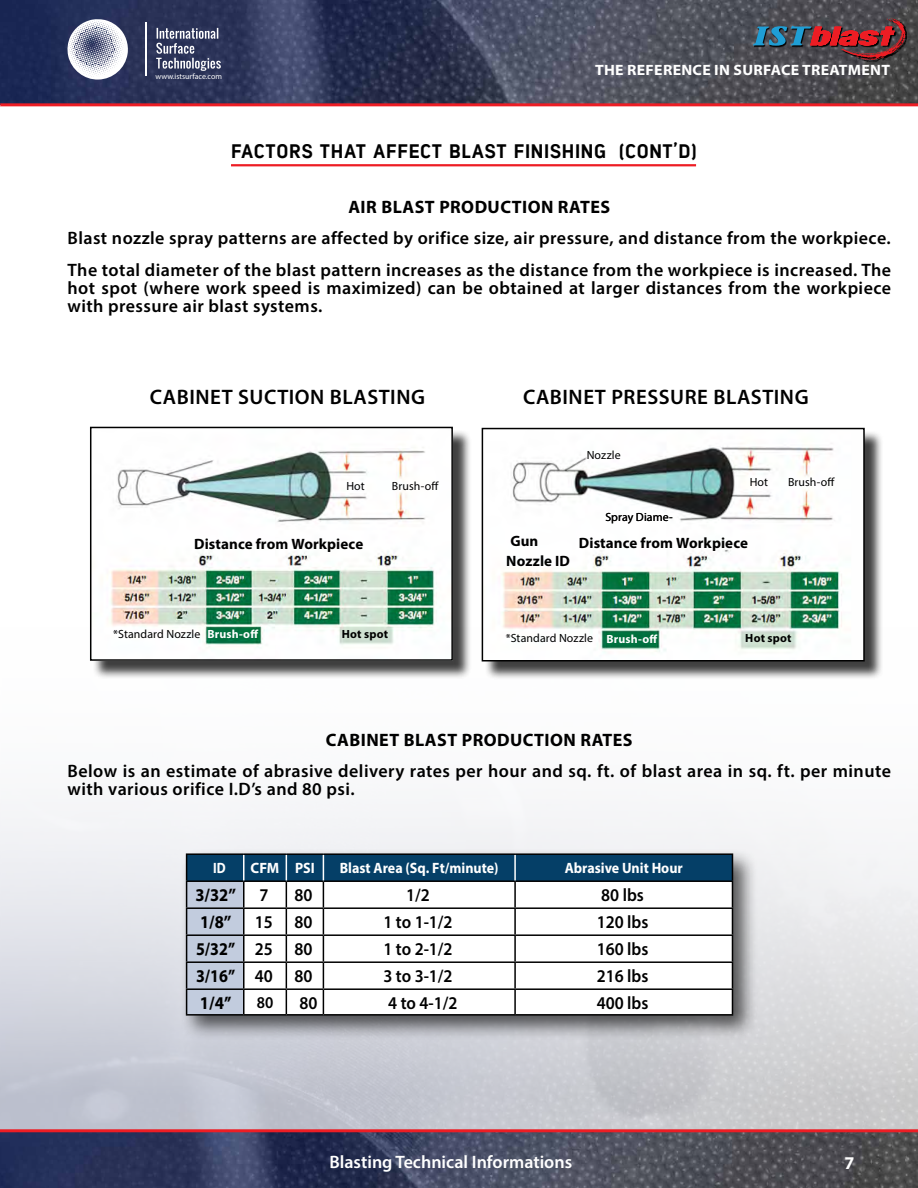
<style>
.page{position:relative;width:918px;height:1188px;background:#fff}
.page>*{position:absolute;margin:0;border:0;box-sizing:border-box;transform-origin:0 0}
.t1{font:600 21px "Myriad Pro";letter-spacing:.025em;color:#000}
.t2{font:19.5px "Lintel Regular 6";letter-spacing:.035em;color:#000}
.t3{font:600 18px/18px "Myriad Pro";letter-spacing:.025em;color:#000}
.t4{font:600 18px "Myriad Pro";letter-spacing:.025em;color:#000;scale:.93 1}
.t5{font:700 18px "Myriad Pro";letter-spacing:.025em;color:#000}
.t6{font:600 18px "Myriad Pro";color:#fff}
.t7{font:700 18px "Myriad Pro";letter-spacing:.025em;color:#000;scale:.89 1}
.t8{font:700 18px "Myriad Pro";letter-spacing:.025em;color:#000;scale:.92 1}
.t9{font:700 18px "Myriad Pro";letter-spacing:.025em;color:#000;scale:.93 1}
.t10{font:700 18px "Myriad Pro";color:#fff}
.t11{font:600 16.5px "Myriad Pro";color:#000;scale:.93 1}
.t12{font:700 15px "Myriad Pro";letter-spacing:.01em;color:#000}
.t13{font:700 15px "Myriad Pro";letter-spacing:.02em;color:#fff;scale:.93 1}
.t14{font:700 15px "Myriad Pro";letter-spacing:.02em;color:#fff;scale:1.05 1}
.t15{font:700 15px "Myriad Pro";letter-spacing:.02em;color:#fff}
.t16{font:700 15px "Myriad Pro";letter-spacing:.02em;color:#fff;scale:.86 1}
.t17{font:11.85px "Myriad Pro";letter-spacing:.01em;color:#000}
.t18{font:700 11.85px "Myriad Pro";color:#fff}
.t19{font:700 11.85px "Myriad Pro";color:#000}
.t20{font:7.95px "Myriad Pro";color:#fff}
.s1{font-weight:600}
</style>
<div class="page">
<img style="left:0;top:0;width:918px;height:103px">
<svg style="left:68px;top:19px;width:61px;height:61px"></svg>
<hr style="left:145px;top:22px;width:1px;height:54px;background:#fff">
<svg style="left:156px;top:28px;width:65px;height:43px;background:#606682"></svg>
<div style="left:754px;top:19px;width:153px;height:42px;background:#000;opacity:.97"></div>
<svg style="left:753px;top:18px;width:153px;height:42px;background:#64424b"></svg>
<hr style="left:1px;top:103px;width:917px;height:3px;background:#ed1d24">
<img style="left:0;top:1132px;width:918px;height:56px">
<svg style="left:0;top:564px;width:918px;height:565px"></svg>
<hr style="left:0;top:1129px;width:918px;height:3px;background:#ed1d24">
<hr style="left:231px;top:164px;width:465px;height:2px;background:#ed1d24">
<div style="left:92px;top:429px;width:379px;height:251px;background:#000;opacity:.75"></div>
<img style="left:93px;top:430px;width:357px;height:228px">
<div style="left:90px;top:427px;width:363px;height:234px;border:2px solid #000"></div>
<div style="left:484px;top:430px;width:400px;height:250px;background:#000;opacity:.75"></div>
<img style="left:485px;top:431px;width:377px;height:228px">
<div style="left:482px;top:428px;width:383px;height:234px;border:2px solid #000"></div>
<div style="left:180px;top:848px;width:578px;height:192px;background:#000;opacity:.63"></div>
<hr style="left:186px;top:853px;width:58px;height:2px;background:#000">
<hr style="left:244px;top:853px;width:42px;height:2px;background:#000">
<hr style="left:286px;top:853px;width:37px;height:2px;background:#000">
<hr style="left:323px;top:853px;width:192px;height:2px;background:#000">
<hr style="left:515px;top:853px;width:218px;height:2px;background:#000">
<hr style="left:186px;top:1014px;width:58px;height:2px;background:#000">
<hr style="left:244px;top:1014px;width:42px;height:2px;background:#000">
<hr style="left:286px;top:1014px;width:37px;height:2px;background:#000">
<hr style="left:323px;top:1014px;width:192px;height:2px;background:#000">
<hr style="left:515px;top:1014px;width:218px;height:2px;background:#000">
<svg style="left:186px;top:854px;width:547px;height:161px"></svg>
<hr style="left:514px;top:855px;width:2px;height:25px;background:#fff">
<p class="t20" style="left:156px;top:71px;width:68px">www.istsurface.com</p>
<p class="t14" style="left:595px;top:60px;width:280px">The reference in surface treatment</p>
<p class="t2" style="left:231px;top:137px;width:407px">FACTORS THAT AFFECT BLAST FINISHING (CONT</p>
<p class="t2" style="left:674px;top:137px;width:24px">’D)</p>
<p class="t5" style="left:348px;top:195px;width:11px">AIR</p>
<p class="t5" style="left:381px;top:195px;width:12px">BLAS</p>
<p class="t5" style="left:425px;top:195px;width:27px">T PRO</p>
<p class="t5" style="left:475px;top:195px;width:59px">DUCTION</p>
<p class="t5" style="left:558px;top:195px;width:43px">RATES</p>
<p class="t3" style="left:68px;top:222px;width:825px;line-height:31.5px">Blast nozzle spray patterns are affected by orifice size, air pressure, and distance from the workpiece.<br>The total diameter of the blast pattern increases as the distance from the workpiece is increased. The</p>
<p class="t3" style="left:68px;top:278px;width:825px">hot spot (where work speed is maximized) can be obtained at larger distances from the workpiece with pressure air blast systems.</p>
<p class="t1" style="left:150px;top:384px;width:277px">CABINET SUCTION BLASTING</p>
<p class="t1" style="left:523px;top:384px;width:287px">CABINET PRESSURE BLASTING</p>
<p class="t17" style="left:346px;top:479px;width:20px">Hot</p>
<p class="t17" style="left:587px;top:447px;width:36px">Nozzle</p>
<p class="t17" style="left:392px;top:479px;width:48px">Brush-off</p>
<p class="t17" style="left:788px;top:474px;width:48px">Brush-off</p>
<p class="t17" style="left:750px;top:474px;width:20px">Hot</p>
<p class="t17" style="left:605px;top:510px;width:69px">Spray Diame-</p>
<p class="t12" style="left:194px;top:534px;width:171px">Distance from Workpiece</p>
<p class="t12" style="left:510px;top:531px;width:30px">Gun</p>
<p class="t12" style="left:579px;top:533px;width:171px">Distance from Workpiece</p>
<p class="t12" style="left:506px;top:551px;width:65px">Nozzle ID</p>
<p class="t18" style="left:207px;top:626px;width:52px">Brush-off</p>
<p class="t17" style="left:113px;top:627px;width:89px">*Standard Nozzle</p>
<p class="t19" style="left:342px;top:626px;width:48px">H ot spot</p>
<p class="t17" style="left:506px;top:631px;width:89px">*Standard Nozzle</p>
<p class="t19" style="left:745px;top:631px;width:48px">Hot spot</p>
<p class="t18" style="left:606px;top:631px;width:52px">Brush-off</p>
<p class="t5" style="left:326px;top:728px;width:3px">CABINE</p>
<p class="t5" style="left:389px;top:728px;width:26px">T BLAS</p>
<p class="t5" style="left:447px;top:728px;width:27px">T PRO</p>
<p class="t5" style="left:497px;top:728px;width:59px">DUCTION</p>
<p class="t5" style="left:580px;top:728px;width:43px">RATES</p>
<p class="t3" style="left:68px;top:762px;width:825px">Below is an estimate of abrasive delivery rates per hour and sq. ft. of blast area in sq. ft. per minute with various orifice I.D’s and 80 psi.</p>
<p class="t16" style="left:213px;top:859px;width:16px">ID</p>
<p class="t15" style="left:251px;top:859px;width:11px">CFM</p>
<p class="t13" style="left:295px;top:859px;width:8px">PSI</p>
<p class="t13" style="left:340px;top:859px;width:172px">Blast Area (Sq. Ft/minute)</p>
<p class="t13" style="left:565px;top:859px;width:129px">Abrasive Unit Hour</p>
<p class="t8" style="left:195px;top:884px;width:46px">3/32’’</p>
<p class="t4" style="left:259px;top:884px;width:11px">7</p>
<p class="t4" style="left:295px;top:884px;width:21px">80</p>
<p class="t4" style="left:406px;top:884px;width:27px">1/2</p>
<p class="t4" style="left:601px;top:884px;width:47px">80 lbs</p>
<p class="t8" style="left:200px;top:911px;width:36px">1/8’’</p>
<p class="t4" style="left:255px;top:911px;width:64px">15 80</p>
<p class="t4" style="left:383px;top:911px;width:76px">1 to 1-1/2</p>
<p class="t4" style="left:597px;top:911px;width:57px">120 lbs</p>
<p class="t7" style="left:196px;top:938px;width:132px">5/32’’ <span class="s1">25 80</span></p>
<p class="t4" style="left:383px;top:938px;width:76px">1 to 2-1/2</p>
<p class="t4" style="left:597px;top:938px;width:57px">160 lbs</p>
<p class="t7" style="left:196px;top:965px;width:132px">3/16’’ <span class="s1">40 80</span></p>
<p class="t4" style="left:383px;top:965px;width:76px">3 to 3-1/2</p>
<p class="t4" style="left:597px;top:965px;width:57px">216 lbs</p>
<p class="t9" style="left:200px;top:991px;width:36px">1/4’’</p>
<p class="t11" style="left:257px;top:992px;width:19px">80</p>
<p class="t4" style="left:299px;top:991px;width:21px">80</p>
<p class="t4" style="left:388px;top:991px;width:76px">4 to 4-1/2</p>
<p class="t4" style="left:597px;top:991px;width:57px">400 lbs</p>
<p class="t6" style="left:329px;top:1150px;width:244px">Blasting Technical Informations</p>
<p class="t10" style="left:844px;top:1151px;width:11px">7</p>
</div>
